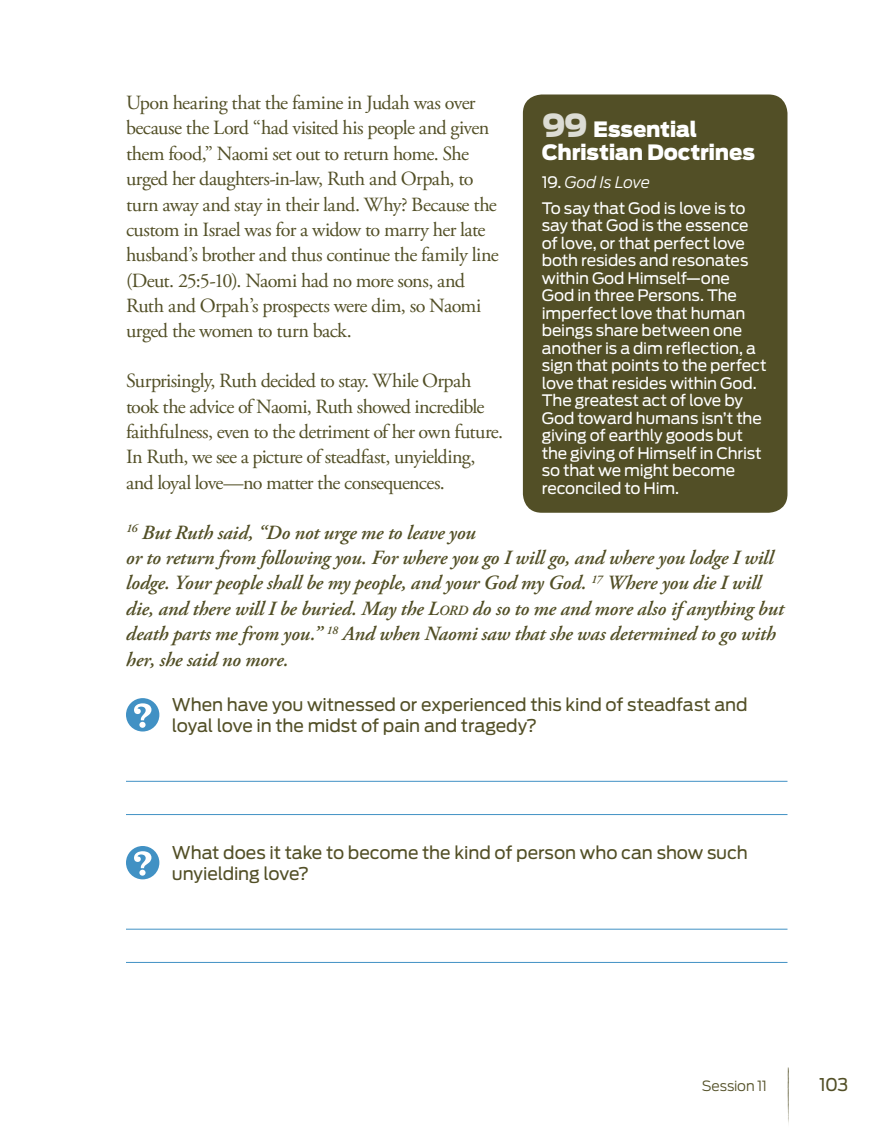
<style>
.page{position:relative;width:882px;height:1134px;background:#fff}
.page>*{position:absolute;margin:0;border:0;box-sizing:border-box;transform-origin:0 0}
.t1{font:900 21px/22.8px "Antenna";letter-spacing:-.01em;color:#fff}
.t2{font:20.12px/25.4px "Adobe Garamond Pro";letter-spacing:-.04em;color:#524f26}
.t3{font:italic 600 20.12px/25.4px "Adobe Garamond Pro";letter-spacing:-.01em;color:#524f26}
.t4{font:17.5px/21px "Antenna";letter-spacing:-.005em;color:#524f26}
.t5{font:15.75px/17.5px "Antenna";letter-spacing:-.015em;color:#fff}
.t6{font:300 14px "Antenna";letter-spacing:-.015em;color:#524f26}
.s1{font-style:inherit}
.s2{font-size:14.17px}
.s3{font-size:31.5px;color:#dcdcd4}
.s4{font-weight:300;font-style:italic}
</style>
<div class="page">
<img style="left:787px;top:1067px;width:2px;height:57px">
<hr style="left:126px;top:781px;width:662px;height:1px;background:#4191c4">
<hr style="left:126px;top:814px;width:662px;height:1px;background:#4191c4">
<hr style="left:126px;top:929px;width:662px;height:1px;background:#4191c4">
<hr style="left:126px;top:962px;width:662px;height:1px;background:#4191c4">
<div style="left:523px;top:94px;width:265px;height:419px;background:#524f26;border-radius:19px"></div>
<svg style="left:126px;top:698px;width:33px;height:34px"></svg>
<svg style="left:126px;top:846px;width:33px;height:33px"></svg>
<p class="t2" style="left:126px;top:91px;width:374px">Upon hearing that the famine in Judah was over because the Lord “had visited his people and given them food,” Naomi set out to return home. She urged her daughters-in-law, Ruth and Orpah, to turn away and stay in their land. Why? Because the custom in Israel was for a widow to marry her late husband’s brother and thus continue the family line (Deut. 25:5-10). Naomi had no more sons, and Ruth and Orpah’s prospects were dim, so Naomi urged the women to turn back.</p>
<p class="t2" style="left:126px;top:369px;width:379px">Surprisingly, Ruth decided to stay. While Orpah took the advice of Naomi, Ruth showed incredible faithfulness, even to the detriment of her own future.<br>In Ruth, we see a picture of steadfast, unyielding, and loyal love—no matter the consequences.</p>
<p class="t3" style="left:126px;top:520px;width:659px"><sup>16</sup> But Ruth said, “Do not urge me to leave you<br>or to return from following you. For where you go I will go, and where you lodge I will lodge. Your people shall be my people, and your God my God. <sup>17</sup> Where you die I will die, and there will I be buried. May the <span class="s1">L</span><span class="s2">ord</span> do so to me and more also if anything but death parts me from you.” <sup>18</sup> And when Naomi saw that she was determined to go with her, she said no more.</p>
<p class="t4" style="left:172px;top:694px;width:577px">When have you witnessed or experienced this kind of steadfast and loyal love in the midst of pain and tragedy?</p>
<p class="t1" style="left:542px;top:118px;width:215px"><span class="s3">99</span> Essential<br>Christian Doctrines</p>
<p class="t5" style="left:542px;top:169px;width:205px;line-height:26.2px">19. <span class="s4">God Is Love<br></span>To say that God is love is to</p>
<p class="t5" style="left:542px;top:217px;width:226px">say that God is the essence of love, or that perfect love both resides and resonates within God Himself—one<br>God in three Persons. The imperfect love that human beings share between one another is a dim reflection, a sign that points to the perfect love that resides within God.<br>The greatest act of love by<br>God toward humans isn’t the giving of earthly goods but the giving of Himself in Christ so that we might become reconciled to Him.</p>
<p class="t4" style="left:172px;top:842px;width:577px">What does it take to become the kind of person who can show such unyielding love?</p>
<p class="t6" style="left:702px;top:1078px;width:67px">Session 11</p>
<p class="t4" style="left:819px;top:1074px;width:31px">103</p>
</div>
